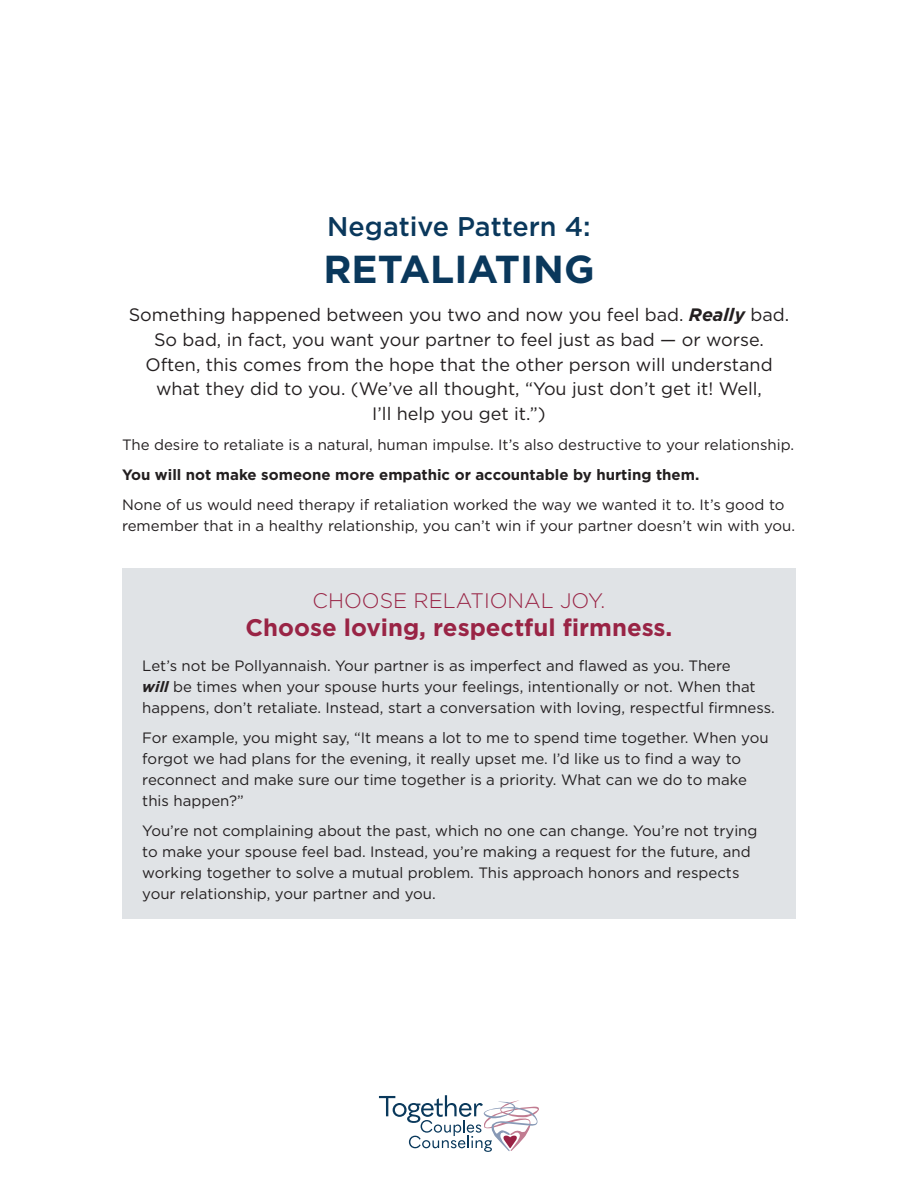
<style>
.page{position:relative;width:918px;height:1188px;background:#fff}
.page>*{position:absolute;margin:0;border:0;box-sizing:border-box;transform-origin:0 0}
.headline{font:700 39px "Gotham";color:#0a385c}
.headline-2{font:500 27px "Gotham";color:#0a385c}
.headline-3{font:700 24px "Gotham";color:#992445}
.headline-4{font:300 21px "Gotham";color:#992445}
.intro{font:18px/24.6px "Gotham";color:#231f20;text-align:center}
.body{font:15px/21px "Gotham";color:#231f20}
.body-2{font:700 15px "Gotham";color:#231f20}
.s1{font-weight:700;font-style:italic}
</style>
<div class="page">
<div style="left:122px;top:568px;width:674px;height:351px;background:#e0e3e6"></div>
<svg style="left:379px;top:1095px;width:160px;height:57px"></svg>
<p class="headline-2" style="left:327px;top:209px;width:265px">Negative Pattern 4:</p>
<p class="headline" style="left:323px;top:244px;width:273px">RETALIATING</p>
<p class="intro" style="left:129px;top:302px;width:662px">Something happened between you two and now you feel bad. <span class="s1">Really</span> bad.<br>So bad, in fact, you want your partner to feel just as bad — or worse.<br>Often, this comes from the hope that the other person will understand what they did to you. (We’ve all thought, “You just don’t get it! Well,<br>I’ll help you get it.”)</p>
<p class="body" style="left:122px;top:434px;width:674px">The desire to retaliate is a natural, human impulse. It’s also destructive to your relationship.</p>
<p class="body-2" style="left:122px;top:465px;width:579px">You will not make someone more empathic or accountable by hurting them.</p>
<p class="body" style="left:122px;top:494px;width:674px">None of us would need therapy if retaliation worked the way we wanted it to. It’s good to remember that in a healthy relationship, you can’t win if your partner doesn’t win with you.</p>
<p class="headline-4" style="left:313px;top:587px;width:294px">CHOOSE RELATIONAL JOY.</p>
<p class="headline-3" style="left:245px;top:612px;width:429px">Choose loving, respectful firmness.</p>
<p class="body" style="left:142px;top:655px;width:634px">Let’s not be Pollyannaish. Your partner is as imperfect and flawed as you. There<br><span class="s1">will</span> be times when your spouse hurts your feelings, intentionally or not. When that happens, don’t retaliate. Instead, start a conversation with loving, respectful firmness.</p>
<p class="body" style="left:142px;top:727px;width:628px">For example, you might say, “It means a lot to me to spend time together. When you forgot we had plans for the evening, it really upset me. I’d like us to find a way to reconnect and make sure our time together is a priority. What can we do to make this happen?”</p>
<p class="body" style="left:142px;top:820px;width:617px">You’re not complaining about the past, which no one can change. You’re not trying to make your spouse feel bad. Instead, you’re making a request for the future, and working together to solve a mutual problem. This approach honors and respects your relationship, your partner and you.</p>
</div>
